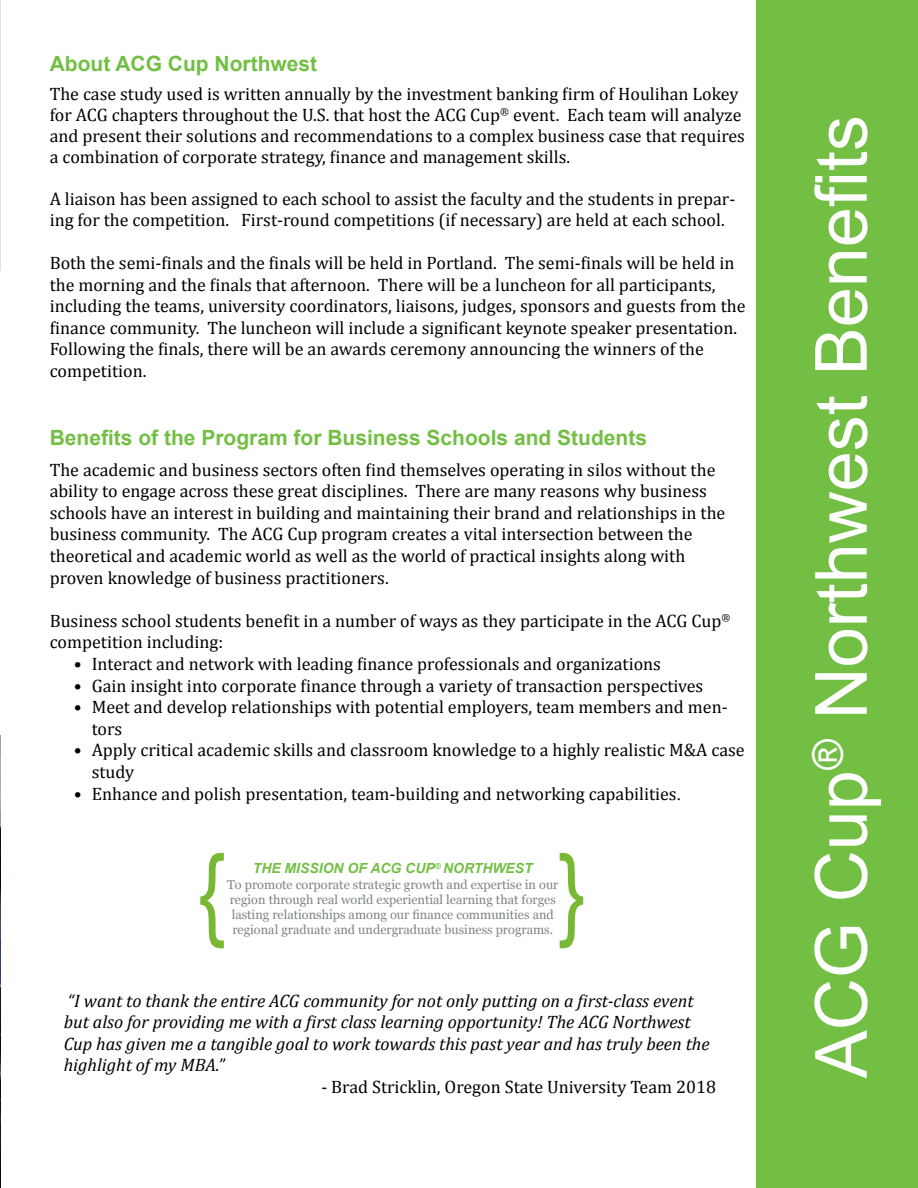
<style>
.page{position:relative;width:918px;height:1188px;background:#fff}
.page>*{position:absolute;margin:0;border:0;box-sizing:border-box;transform-origin:0 0}
.t1{font:101.7px "Arial Narrow";color:#78b832}
.t2{font:72px "Arial";color:#fff}
.t3{font:700 21px "Arial";color:#72bf44}
.t4{font:18px/21.6px "Cambria";color:#000}
.t5{font:italic 18px/21.6px "Cambria";color:#000}
.t6{font:italic 700 13.95px "Arial";color:#72bf44}
.t7{font:12.75px/15.3px "Georgia";color:#7d8387}
.s1{font-family:"Minion Pro"}
</style>
<div class="page">
<img style="left:0;top:735px;width:1px;height:453px">
<hr style="left:0;top:0;width:1px;height:270px;background:#dee1e3">
<div style="left:756px;top:0;width:162px;height:1188px;background:#72bf44"></div>
<p class="t3" style="left:50px;top:49px;width:269px">About ACG Cup Northwest</p>
<p class="t4" style="left:50px;top:84px;width:697px;line-height:21px">The case study used is written annually by the investment banking firm of Houlihan Lokey for ACG chapters throughout the U.S. that host the ACG Cup<sup>®</sup> event. Each team will analyze and present their solutions and recommendations to a complex business case that requires a combination of corporate strategy, finance and management skills.</p>
<p class="t4" style="left:50px;top:189px;width:687px;line-height:21px">A liaison has been assigned to each school to assist the faculty and the students in prepar&shy;ing for the competition. First-round competitions (if necessary) are held at each school.</p>
<p class="t4" style="left:50px;top:252px;width:697px">Both the semi-finals and the finals will be held in Portland. The semi-finals will be held in the morning and the finals that afternoon. There will be a luncheon for all participants, including the teams, university coordinators, liaisons, judges, sponsors and guests from the finance community. The luncheon will include a significant keynote speaker presentation.<br>Following the finals, there will be an awards ceremony announcing the winners of the competition.</p>
<p class="t3" style="left:50px;top:424px;width:599px">Benefits of the Program for Business Schools and Students</p>
<p class="t4" style="left:50px;top:459px;width:677px">The academic and business sectors often find themselves operating in silos without the ability to engage across these great disciplines. There are many reasons why business schools have an interest in building and maintaining their brand and relationships in the business community. The ACG Cup program creates a vital intersection between the theoretical and academic world as well as the world of practical insights along with proven knowledge of business practitioners.</p>
<p class="t4" style="left:50px;top:610px;width:682px">Business school students benefit in a number of ways as they participate in the ACG Cup<sup>® </sup>competition including:</p>
<p class="t4" style="left:74px;top:653px;width:589px">• Interact and network with leading finance professionals and organizations</p>
<p class="t4" style="left:74px;top:675px;width:631px">• Gain insight into corporate finance through a variety of transaction perspectives</p>
<p class="t4" style="left:92px;top:696px;width:638px;text-indent:-18px">• Meet and develop relationships with potential employers, team members and men&shy;tors</p>
<p class="t4" style="left:92px;top:739px;width:654px;text-indent:-18px">• Apply critical academic skills and classroom knowledge to a highly realistic M&amp;A case study</p>
<p class="t4" style="left:74px;top:783px;width:609px">• Enhance and polish presentation, team-building and networking capabilities<span class="s1">.</span></p>
<h1 class="t1" style="left:198px;top:816px;width:79px">{{</h1>
<h1 class="t1" style="left:508px;top:816px;width:79px">}}</h1>
<p class="t6" style="left:253px;top:859px;width:282px">THE MISSION OF ACG CUP<sup>®</sup> NORTHWEST</p>
<p class="t7" style="left:227px;top:876px;width:333px">To promote corporate strategic growth and expertise in our region through real world experiential learning that forges lasting relationships among our finance communities and regional graduate and undergraduate business programs.</p>
<p class="t5" style="left:64px;top:989px;width:647px">“I want to thank the entire ACG community for not only putting on a first-class event but also for providing me with a first class learning opportunity! The ACG Northwest Cup has given me a tangible goal to work towards this past year and has truly been the highlight of my MBA.”</p>
<p class="t4" style="left:321px;top:1076px;width:396px">- Brad Stricklin, Oregon State University Team 2018</p>
<h2 class="t2" style="left:794px;top:1078px;width:965px;rotate:-90deg">ACG Cup<sup>®</sup> Northwest Benefits</h2>
</div>
